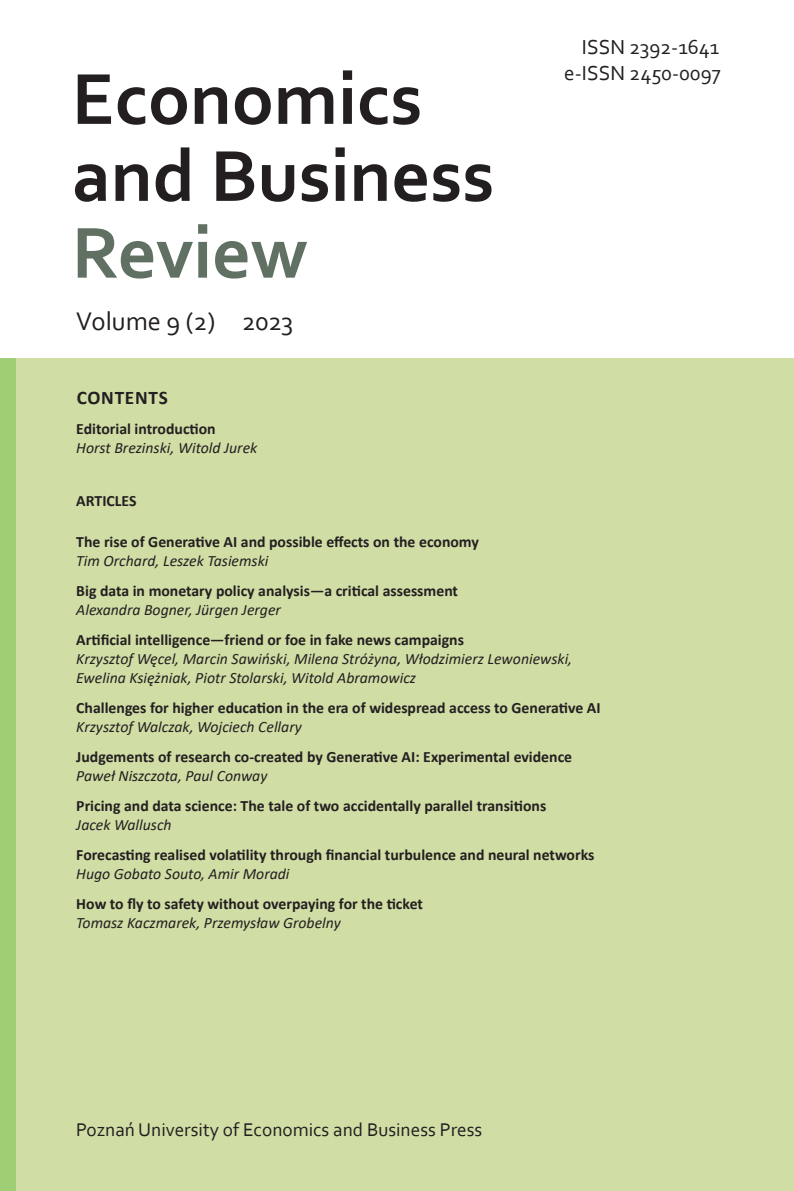
<style>
.page{position:relative;width:794px;height:1191px;background:#fff}
.page>*{position:absolute;margin:0;border:0;box-sizing:border-box;transform-origin:0 0}
.t1{font:700 75.6px/76.8px "Corbel";color:#231f20}
.t2{font:26.6px "Corbel";letter-spacing:-.01em;color:#231f20}
.t3{font:21.18px/25.4px "Corbel";color:#231f20}
.t4{font:19.25px "Corbel";color:#231f20}
.t5{font:700 19.25px "Calibri";letter-spacing:.04em;color:#231f20}
.t6{font:700 15.75px/18.9px "Calibri";color:#231f20}
.t7{font:italic 15.75px/18.9px "Calibri";color:#231f20}
.s1{color:#607163}
.s2{font-weight:700;font-style:normal}
.s3{color:#fff}
.s4{font-weight:400;font-style:italic}
</style>
<div class="page">
<div style="left:0;top:358px;width:16px;height:833px;background:#9fce75"></div>
<div style="left:16px;top:358px;width:778px;height:833px;background:#d0dda5"></div>
<p class="t1" style="left:72px;top:58px;width:424px">Economics and Business<br><span class="s1">Review</span></p>
<p class="t2" style="left:76px;top:304px;width:218px">Volume 9 (2) 2023</p>
<p class="t5" style="left:77px;top:384px;width:93px">CONTENTS</p>
<p class="t7" style="left:76px;top:419px;width:182px"><span class="s2">Editorial introduction<br></span>Horst Brezinski, Witold Jurek</p>
<p class="t3" style="left:564px;top:34px;width:158px"><span class="s3">e-</span>ISSN 2392-1641 e-ISSN 2450-0097</p>
<p class="t6" style="left:76px;top:491px;width:62px">ARTICLES</p>
<p class="t6" style="left:76px;top:532px;width:404px">The rise of Generative AI and possible effects on the economy<br><span class="s4">Tim Orchard, Leszek Tasiemski</span></p>
<p class="t6" style="left:76px;top:581px;width:383px">Big data in monetary policy analysis—a critical assessment<br><span class="s4">Alexandra Bogner, Jürgen Jerger</span></p>
<p class="t7" style="left:76px;top:629px;width:497px"><span class="s2">Artificial intelligence—friend or foe in fake news campaigns<br></span>Krzysztof Węcel, Marcin Sawiński, Milena Stróżyna, Włodzimierz Lewoniewski,<br>Ewelina Księżniak, Piotr Stolarski, Witold Abramowicz</p>
<p class="t6" style="left:76px;top:698px;width:526px">Challenges for higher education in the era of widespread access to Generative AI<br><span class="s4">Krzysztof Walczak, Wojciech Cellary</span></p>
<p class="t6" style="left:76px;top:747px;width:497px">Judgements of research co-created by Generative AI: Experimental evidence<br><span class="s4">Paweł Niszczota, Paul Conway</span></p>
<p class="t6" style="left:76px;top:796px;width:471px">Pricing and data science: The tale of two accidentally parallel transitions<br><span class="s4">Jacek Wallusch</span></p>
<p class="t6" style="left:76px;top:845px;width:519px">Forecasting realised volatility through financial turbulence and neural networks<br><span class="s4">Hugo Gobato Souto, Amir Moradi</span></p>
<p class="t6" style="left:76px;top:894px;width:348px">How to fly to safety without overpaying for the ticket<br><span class="s4">Tomasz Kaczmarek, Przemysław Grobelny</span></p>
<p class="t4" style="left:76px;top:1117px;width:407px">Poznań University of Economics and Business Press</p>
</div>
